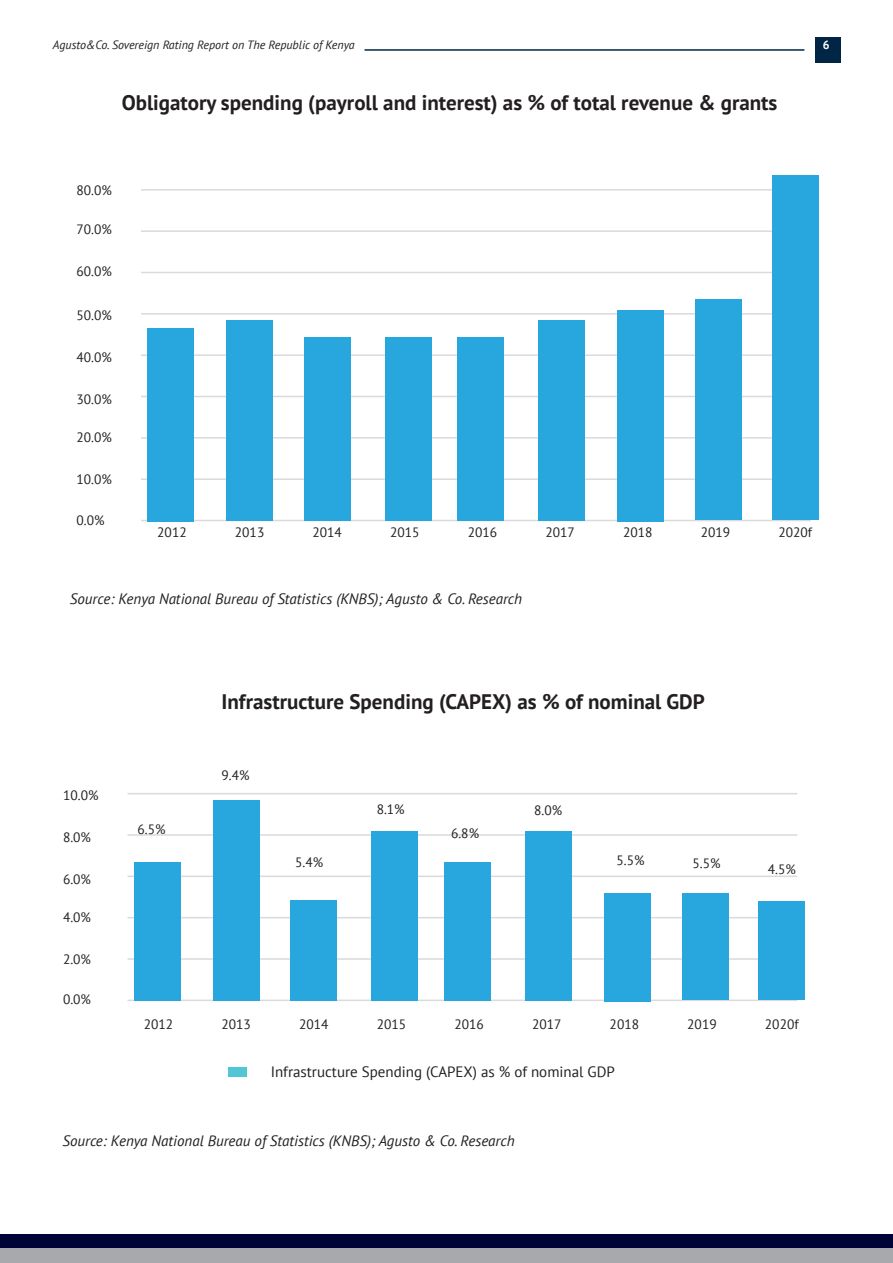
<style>
.page{position:relative;width:893px;height:1263px;background:#fff}
.page>*{position:absolute;margin:0;border:0;box-sizing:border-box;transform-origin:0 0}
.t1{font:700 21px "PT Sans";color:#231f20}
.Body{font:italic 15px "PT Sans";color:#231f20}
.TABLE_BODY{font:15px "PT Sans";color:#231f20}
.t2{font:13.5px "PT Sans";color:#231f20}
.t3{font:italic 12px "PT Sans";color:#231f20}
.t4{font:700 12px "PT Sans";color:#fff}
</style>
<div class="page">
<div style="left:0;top:1235px;width:893px;height:14px;background:#000436"></div>
<div style="left:0;top:1249px;width:893px;height:14px;background:#a7a9ac"></div>
<div style="left:815px;top:37px;width:26px;height:26px;background:#002545"></div>
<hr style="left:364px;top:49px;width:440px;height:2px;background:#002545">
<hr style="left:141px;top:520px;width:670px;height:1px;background:#d9dadc">
<hr style="left:141px;top:437px;width:670px;height:2px;background:#d9dadc">
<hr style="left:141px;top:230px;width:670px;height:2px;background:#d9dadc">
<hr style="left:141px;top:272px;width:670px;height:1px;background:#d9dadc">
<hr style="left:141px;top:354px;width:670px;height:2px;background:#d9dadc">
<hr style="left:141px;top:478px;width:670px;height:2px;background:#d9dadc">
<hr style="left:141px;top:313px;width:670px;height:2px;background:#d9dadc">
<hr style="left:141px;top:396px;width:670px;height:1px;background:#d9dadc">
<hr style="left:141px;top:189px;width:670px;height:2px;background:#d9dadc">
<div style="left:148px;top:328px;width:46px;height:193px;background:#28a6de"></div>
<div style="left:226px;top:320px;width:47px;height:201px;background:#28a6de"></div>
<div style="left:385px;top:337px;width:47px;height:184px;background:#28a6de"></div>
<div style="left:457px;top:337px;width:47px;height:184px;background:#28a6de"></div>
<div style="left:538px;top:320px;width:47px;height:201px;background:#28a6de"></div>
<div style="left:618px;top:310px;width:46px;height:211px;background:#28a6de"></div>
<div style="left:304px;top:337px;width:46px;height:184px;background:#28a6de"></div>
<div style="left:695px;top:300px;width:47px;height:220px;background:#28a6de"></div>
<div style="left:772px;top:175px;width:46px;height:345px;background:#28a6de"></div>
<hr style="left:128px;top:999px;width:669px;height:2px;background:#d9dadc">
<hr style="left:128px;top:917px;width:669px;height:1px;background:#d9dadc">
<hr style="left:128px;top:834px;width:669px;height:2px;background:#d9dadc">
<hr style="left:128px;top:958px;width:669px;height:2px;background:#d9dadc">
<hr style="left:128px;top:793px;width:669px;height:1px;background:#d9dadc">
<hr style="left:128px;top:875px;width:669px;height:2px;background:#d9dadc">
<div style="left:134px;top:862px;width:47px;height:139px;background:#28a6de"></div>
<div style="left:213px;top:800px;width:46px;height:201px;background:#28a6de"></div>
<div style="left:372px;top:831px;width:46px;height:170px;background:#28a6de"></div>
<div style="left:444px;top:862px;width:46px;height:139px;background:#28a6de"></div>
<div style="left:525px;top:831px;width:46px;height:170px;background:#28a6de"></div>
<div style="left:604px;top:893px;width:47px;height:108px;background:#28a6de"></div>
<div style="left:290px;top:901px;width:47px;height:100px;background:#28a6de"></div>
<div style="left:682px;top:893px;width:46px;height:107px;background:#28a6de"></div>
<div style="left:758px;top:901px;width:47px;height:99px;background:#28a6de"></div>
<div style="left:229px;top:1067px;width:18px;height:10px;background:#53c6d5"></div>
<p class="t3" style="left:53px;top:38px;width:303px">Agusto&amp;Co. Sovereign Rating Report on The Republic of Kenya</p>
<p class="t4" style="left:823px;top:37px;width:8px">6</p>
<p class="t1" style="left:122px;top:89px;width:657px">Obligatory spending (payroll and interest) as % of total revenue &amp; grants</p>
<p class="t2" style="left:77px;top:182px;width:37px">80.0%</p>
<p class="t2" style="left:77px;top:221px;width:37px">70.0%</p>
<p class="t2" style="left:77px;top:263px;width:37px">60.0%</p>
<p class="t2" style="left:77px;top:307px;width:37px">50.0%</p>
<p class="t2" style="left:77px;top:349px;width:37px">40.0%</p>
<p class="t2" style="left:77px;top:391px;width:37px">30.0%</p>
<p class="t2" style="left:77px;top:428px;width:37px">20.0%</p>
<p class="t2" style="left:77px;top:471px;width:37px">10.0%</p>
<p class="t2" style="left:77px;top:511px;width:30px">0.0%</p>
<p class="t2" style="left:157px;top:523px;width:31px">2012</p>
<p class="t2" style="left:235px;top:523px;width:31px">2013</p>
<p class="t2" style="left:313px;top:523px;width:31px">2014</p>
<p class="t2" style="left:390px;top:523px;width:31px">2015</p>
<p class="t2" style="left:468px;top:523px;width:31px">2016</p>
<p class="t2" style="left:545px;top:523px;width:31px">2017</p>
<p class="t2" style="left:623px;top:523px;width:31px">2018</p>
<p class="t2" style="left:701px;top:523px;width:31px">2019</p>
<p class="t2" style="left:778px;top:523px;width:35px">2020f</p>
<p class="Body" style="left:70px;top:589px;width:454px">Source: Kenya National Bureau of Statistics (KNBS); Agusto &amp; Co. Research</p>
<p class="t1" style="left:222px;top:688px;width:485px">Infrastructure Spending (CAPEX) as % of nominal GDP</p>
<p class="t2" style="left:63px;top:787px;width:37px">10.0%</p>
<p class="t2" style="left:63px;top:828px;width:30px">8.0%</p>
<p class="t2" style="left:63px;top:870px;width:30px">6.0%</p>
<p class="t2" style="left:63px;top:908px;width:30px">4.0%</p>
<p class="t2" style="left:63px;top:950px;width:30px">2.0%</p>
<p class="t2" style="left:63px;top:991px;width:30px">0.0%</p>
<p class="t2" style="left:137px;top:820px;width:30px">6.5%</p>
<p class="t2" style="left:221px;top:767px;width:30px">9.4%</p>
<p class="t2" style="left:295px;top:853px;width:30px">5.4%</p>
<p class="t2" style="left:377px;top:800px;width:30px">8.1%</p>
<p class="t2" style="left:451px;top:824px;width:30px">6.8%</p>
<p class="t2" style="left:534px;top:802px;width:30px">8.0%</p>
<p class="t2" style="left:616px;top:851px;width:30px">5.5%</p>
<p class="t2" style="left:692px;top:855px;width:30px">5.5%</p>
<p class="t2" style="left:768px;top:861px;width:30px">4.5%</p>
<p class="t2" style="left:144px;top:1015px;width:31px">2012</p>
<p class="t2" style="left:221px;top:1015px;width:31px">2013</p>
<p class="t2" style="left:299px;top:1015px;width:31px">2014</p>
<p class="t2" style="left:377px;top:1015px;width:31px">2015</p>
<p class="t2" style="left:454px;top:1015px;width:31px">2016</p>
<p class="t2" style="left:532px;top:1015px;width:31px">2017</p>
<p class="t2" style="left:610px;top:1015px;width:31px">2018</p>
<p class="t2" style="left:687px;top:1015px;width:31px">2019</p>
<p class="t2" style="left:765px;top:1015px;width:35px">2020f</p>
<p class="TABLE_BODY" style="left:271px;top:1062px;width:346px">Infrastructure Spending (CAPEX) as % of nominal GDP</p>
<p class="Body" style="left:62px;top:1131px;width:454px">Source: Kenya National Bureau of Statistics (KNBS); Agusto &amp; Co. Research</p>
</div>
